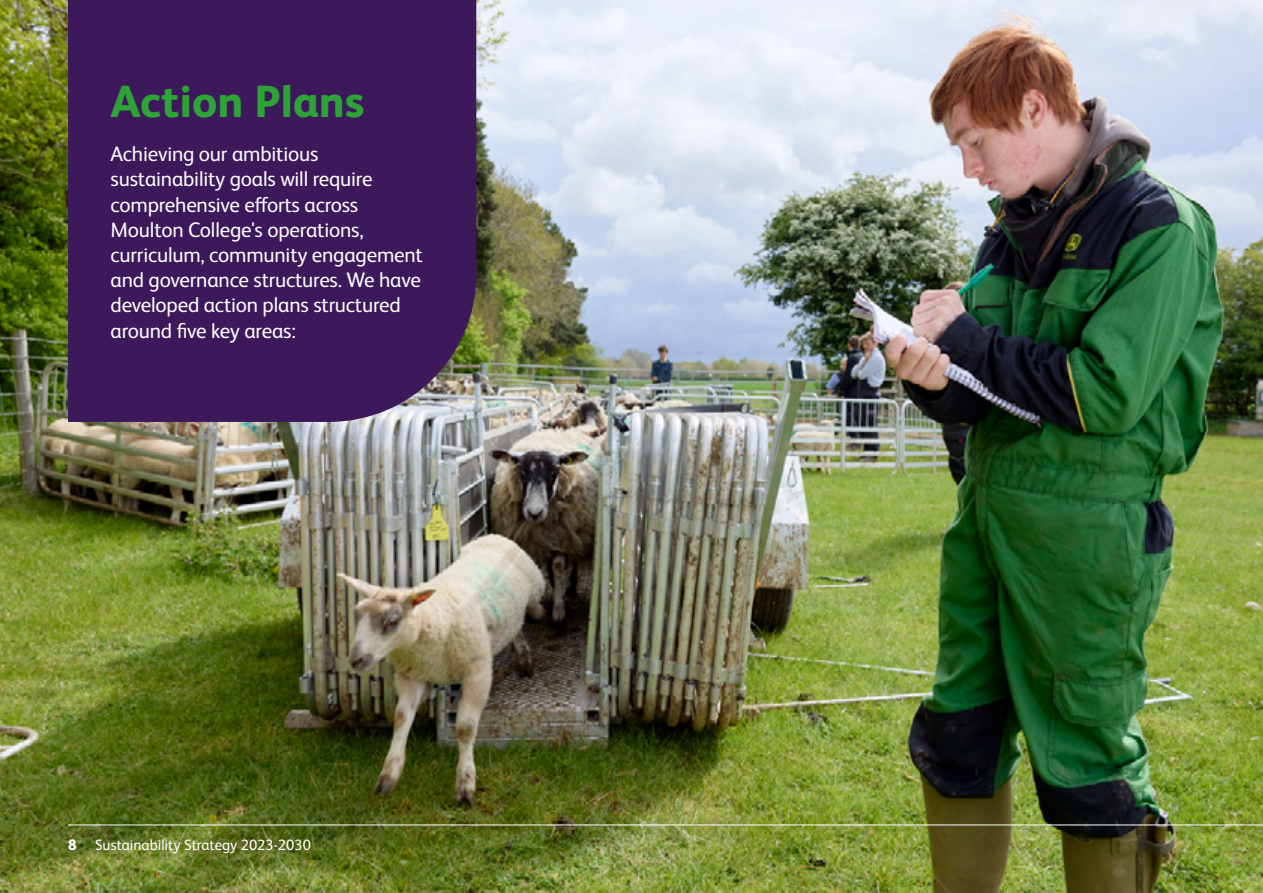
<style>
.page{position:relative;width:1263px;height:893px;background:#fff}
.page>*{position:absolute;margin:0;border:0;box-sizing:border-box;transform-origin:0 0}
.t1{font:800 45px "FS Albert Pro";color:#2ea338}
.t2{font:21px/25.2px "FS Albert Pro";letter-spacing:-.01em;color:#fff}
.t3{font:15px "FS Albert Pro";color:#fff}
.s1{font-weight:800}
</style>
<div class="page">
<img style="left:0;top:0;width:1263px;height:893px">
<div style="left:68px;top:0;width:408px;height:422px;background:#3d195b"></div>
<hr style="left:68px;top:825px;width:1195px;height:1px;background:#fff">
<p class="t1" style="left:111px;top:66px;width:255px">Action Plans</p>
<p class="t2" style="left:111px;top:140px;width:314px">Achieving our ambitious sustainability goals will require comprehensive efforts across<br>Moulton College's operations, curriculum, community engagement and governance structures. We have developed action plans structured around five key areas:</p>
<p class="t3" style="left:68px;top:834px;width:244px"><span class="s1">8</span> Sustainability Strategy 2023-2030</p>
</div>
